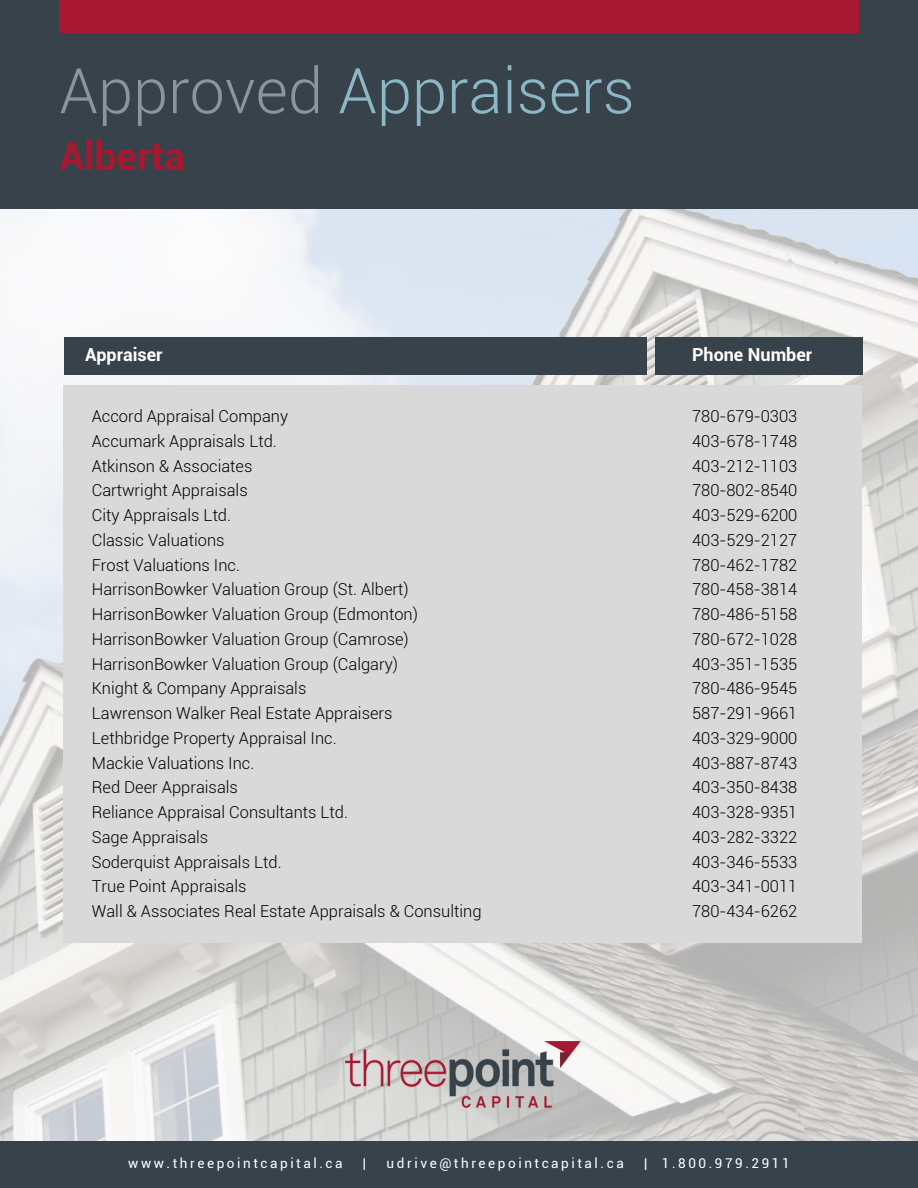
<style>
.page{position:relative;width:918px;height:1188px;background:#fff}
.page>*{position:absolute;margin:0;border:0;box-sizing:border-box;transform-origin:0 0}
.t1{font:300 63px "Roboto";color:#8cb8c6}
.t2{font:700 39px "Roboto";color:#a71930}
.t3{font:700 18px "Roboto";color:#fff}
.t4{font:300 16.5px/24.8px "Roboto";color:#000}
.t5{font:13.5px "Roboto";letter-spacing:.19em;color:#fff}
.s1{color:#8996a0}
</style>
<div class="page">
<img style="left:0;top:209px;width:918px;height:932px">
<div style="left:0;top:1141px;width:918px;height:47px;background:#37424a"></div>
<div style="left:64px;top:337px;width:582px;height:37px;background:#37424a"></div>
<div style="left:655px;top:337px;width:208px;height:37px;background:#37424a"></div>
<div style="left:63px;top:385px;width:799px;height:558px;background:#d9d9d9"></div>
<div style="left:0;top:0;width:918px;height:209px;background:#37424a"></div>
<div style="left:59px;top:0;width:800px;height:33px;background:#a71930"></div>
<img style="left:346px;top:1042px;width:235px;height:65px">
<h4 class="t1" style="left:59px;top:55px;width:577px"><span class="s1">Approved</span> Appraisers</h4>
<p class="t2" style="left:59px;top:133px;width:127px">Alberta</p>
<h2 class="t3" style="left:85px;top:344px;width:79px">Appraiser</h2>
<h3 class="t3" style="left:692px;top:344px;width:122px">Phone Number</h3>
<h3 class="t4" style="left:92px;top:404px;width:391px">Accord Appraisal Company<br>Accumark Appraisals Ltd.<br>Atkinson &amp; Associates<br>Cartwright Appraisals<br>City Appraisals Ltd.<br>Classic Valuations<br>Frost Valuations Inc.<br>HarrisonBowker Valuation Group (St. Albert)<br>HarrisonBowker Valuation Group (Edmonton)<br>HarrisonBowker Valuation Group (Camrose)<br>HarrisonBowker Valuation Group (Calgary)<br>Knight &amp; Company Appraisals<br>Lawrenson Walker Real Estate Appraisers<br>Lethbridge Property Appraisal Inc.<br>Mackie Valuations Inc.<br>Red Deer Appraisals<br>Reliance Appraisal Consultants Ltd.<br>Sage Appraisals<br>Soderquist Appraisals Ltd.<br>True Point Appraisals<br>Wall &amp; Associates Real Estate Appraisals &amp; Consulting</h3>
<h4 class="t4" style="left:692px;top:404px;width:107px;text-align:justify">780-679-0303<br>403-678-1748<br>403-212-1103<br>780-802-8540<br>403-529-6200<br>403-529-2127<br>780-462-1782<br>780-458-3814<br>780-486-5158<br>780-672-1028<br>403-351-1535<br>780-486-9545<br>587-291-9661<br>403-329-9000<br>403-887-8743<br>403-350-8438<br>403-328-9351<br>403-282-3322<br>403-346-5533<br>403-341-0011<br>780-434-6262</h4>
<h1 class="t5" style="left:128px;top:1156px;width:216px">www.threepointcapital.ca</h1>
<h1 class="t5" style="left:363px;top:1156px;width:5px">|</h1>
<h1 class="t5" style="left:387px;top:1156px;width:239px">udrive@threepointcapital.ca</h1>
<h1 class="t5" style="left:644px;top:1156px;width:147px">| 1.800.979.2911</h1>
</div>
